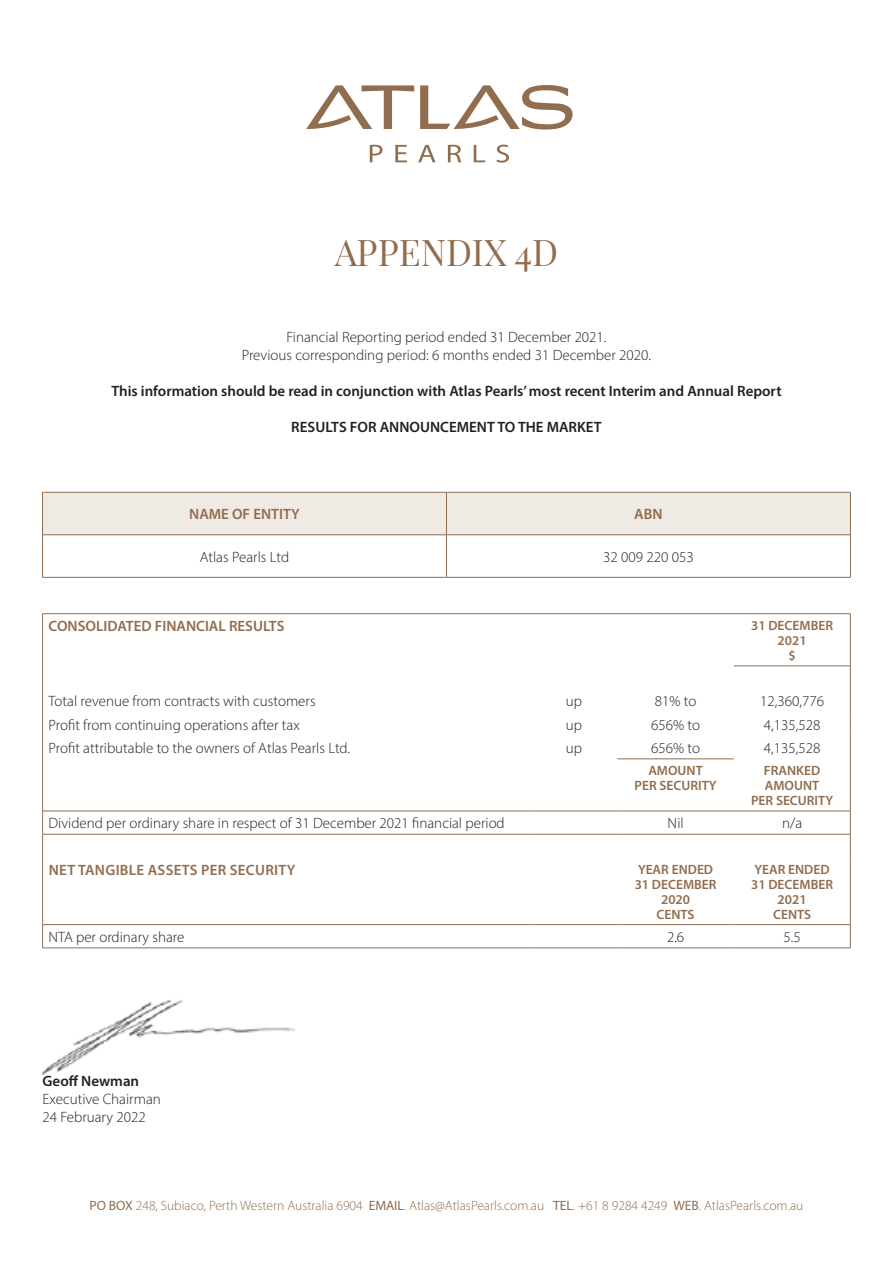
<style>
.page{position:relative;width:893px;height:1263px;background:#fff}
.page>*{position:absolute;margin:0;border:0;box-sizing:border-box;transform-origin:0 0}
.t1{font:36px "Playfair Display";color:#916d4f}
.t2{font:300 15px/18px "Myriad Pro";color:#231f20;text-align:center}
.t3{font:600 15px "Myriad Pro";color:#231f20}
.t4{font:600 15px "Myriad Pro";color:#916d4f}
.t5{font:600 15px "Myriad Pro";letter-spacing:.02em;color:#916d4f}
.t6{font:600 13.5px/15px "Myriad Pro";color:#916d4f;text-align:center}
.t7{font:300 13.5px "Myriad Pro";color:#906d4f}
.s1{font-weight:600}
.s2{font-weight:400}
</style>
<div class="page">
<svg style="left:306px;top:85px;width:108px;height:44px"></svg>
<svg style="left:420px;top:85px;width:153px;height:45px"></svg>
<svg style="left:370px;top:145px;width:13px;height:17px"></svg>
<svg style="left:395px;top:145px;width:12px;height:17px"></svg>
<svg style="left:418px;top:145px;width:18px;height:17px"></svg>
<svg style="left:448px;top:145px;width:13px;height:17px"></svg>
<svg style="left:474px;top:145px;width:11px;height:17px"></svg>
<svg style="left:496px;top:145px;width:13px;height:18px"></svg>
<div style="left:43px;top:493px;width:807px;height:41px;background:#f0eae5"></div>
<hr style="left:42px;top:492px;width:404px;height:1px;background:#916d4f">
<hr style="left:42px;top:492px;width:1px;height:43px;background:#916d4f">
<hr style="left:446px;top:492px;width:405px;height:1px;background:#916d4f">
<hr style="left:446px;top:492px;width:1px;height:43px;background:#916d4f">
<hr style="left:850px;top:492px;width:1px;height:43px;background:#916d4f">
<hr style="left:42px;top:534px;width:404px;height:1px;background:#916d4f">
<hr style="left:42px;top:535px;width:1px;height:42px;background:#916d4f">
<hr style="left:446px;top:534px;width:405px;height:1px;background:#916d4f">
<hr style="left:446px;top:535px;width:1px;height:42px;background:#916d4f">
<hr style="left:850px;top:535px;width:1px;height:42px;background:#916d4f">
<hr style="left:42px;top:577px;width:404px;height:1px;background:#916d4f">
<hr style="left:446px;top:577px;width:405px;height:1px;background:#916d4f">
<hr style="left:42px;top:613px;width:489px;height:1px;background:#916d4f">
<hr style="left:42px;top:614px;width:1px;height:52px;background:#916d4f">
<hr style="left:531px;top:613px;width:86px;height:1px;background:#916d4f">
<hr style="left:617px;top:613px;width:117px;height:1px;background:#916d4f">
<hr style="left:734px;top:613px;width:116px;height:1px;background:#916d4f">
<hr style="left:850px;top:614px;width:1px;height:52px;background:#916d4f">
<svg style="left:42px;top:666px;width:1px;height:93px"></svg>
<svg style="left:850px;top:666px;width:1px;height:93px"></svg>
<hr style="left:42px;top:759px;width:1px;height:52px;background:#916d4f">
<hr style="left:850px;top:759px;width:1px;height:52px;background:#916d4f">
<hr style="left:42px;top:857px;width:1px;height:67px;background:#916d4f">
<hr style="left:850px;top:857px;width:1px;height:67px;background:#916d4f">
<hr style="left:42px;top:811px;width:489px;height:1px;background:#916d4f">
<svg style="left:42px;top:811px;width:1px;height:46px"></svg>
<hr style="left:531px;top:811px;width:86px;height:1px;background:#916d4f">
<hr style="left:617px;top:811px;width:117px;height:1px;background:#916d4f">
<hr style="left:734px;top:811px;width:116px;height:1px;background:#916d4f">
<svg style="left:850px;top:811px;width:1px;height:46px"></svg>
<hr style="left:42px;top:834px;width:489px;height:1px;background:#916d4f">
<hr style="left:531px;top:834px;width:86px;height:1px;background:#916d4f">
<hr style="left:617px;top:834px;width:117px;height:1px;background:#916d4f">
<hr style="left:734px;top:834px;width:116px;height:1px;background:#916d4f">
<svg style="left:42px;top:925px;width:1px;height:23px"></svg>
<svg style="left:850px;top:925px;width:1px;height:23px"></svg>
<hr style="left:42px;top:948px;width:489px;height:1px;background:#916d4f">
<hr style="left:531px;top:948px;width:86px;height:1px;background:#916d4f">
<hr style="left:617px;top:948px;width:117px;height:1px;background:#916d4f">
<hr style="left:734px;top:948px;width:116px;height:1px;background:#916d4f">
<hr style="left:734px;top:666px;width:116px;height:1px;background:#916d4f">
<hr style="left:617px;top:759px;width:117px;height:1px;background:#916d4f">
<hr style="left:42px;top:924px;width:489px;height:1px;background:#916d4f">
<hr style="left:531px;top:924px;width:86px;height:1px;background:#916d4f">
<hr style="left:617px;top:924px;width:117px;height:1px;background:#916d4f">
<hr style="left:734px;top:924px;width:116px;height:1px;background:#916d4f">
<img style="left:43px;top:1000px;width:252px;height:74px">
<p class="t1" style="left:335px;top:225px;width:225px">APPENDIX 4D</p>
<p class="t2" style="left:242px;top:328px;width:411px">Financial Reporting period ended 31 December 2021.<br>Previous corresponding period: 6 months ended 31 December 2020.</p>
<p class="t3" style="left:111px;top:381px;width:672px">This information should be read in conjunction with Atlas Pearls’ most recent Interim and Annual Report</p>
<p class="t3" style="left:291px;top:417px;width:312px">RESULTS FOR ANNOUNCEMENT TO THE MARKET</p>
<p class="t4" style="left:189px;top:505px;width:112px">NAME OF ENTITY</p>
<p class="t4" style="left:634px;top:505px;width:30px">ABN</p>
<p class="t2" style="left:200px;top:547px;width:91px">Atlas Pearls Ltd</p>
<p class="t2" style="left:603px;top:547px;width:92px">32 009 220 053</p>
<p class="t4" style="left:49px;top:616px;width:237px">CONSOLIDATED FINANCIAL RESULTS</p>
<p class="t6" style="left:751px;top:617px;width:83px">31 DECEMBER<br>2021</p>
<p class="t6" style="left:788px;top:647px;width:9px">$</p>
<p class="t2" style="left:49px;top:692px;width:268px">Total revenue from contracts with customers</p>
<p class="t2" style="left:566px;top:692px;width:18px">up</p>
<p class="t2" style="left:655px;top:692px;width:43px">81% to</p>
<p class="t2" style="left:760px;top:692px;width:65px">12,360,776</p>
<p class="t2" style="left:49px;top:715px;width:253px">Profit from continuing operations after tax</p>
<p class="t2" style="left:566px;top:715px;width:18px">up</p>
<p class="t2" style="left:651px;top:715px;width:50px">656% to</p>
<p class="t2" style="left:764px;top:715px;width:58px">4,135,528</p>
<p class="t2" style="left:49px;top:739px;width:303px">Profit attributable to the owners of Atlas Pearls Ltd.</p>
<p class="t2" style="left:566px;top:739px;width:18px">up</p>
<p class="t2" style="left:651px;top:739px;width:50px">656% to</p>
<p class="t2" style="left:764px;top:739px;width:58px">4,135,528</p>
<p class="t6" style="left:634px;top:763px;width:84px">AMOUNT<br>PER SECURITY</p>
<p class="t6" style="left:751px;top:763px;width:84px">FRANKED<br>AMOUNT<br>PER SECURITY</p>
<p class="t2" style="left:49px;top:814px;width:458px">Dividend per ordinary share in respect of 31 December 2021 financial period</p>
<p class="t2" style="left:668px;top:814px;width:18px">Nil</p>
<p class="t2" style="left:782px;top:814px;width:22px">n/a</p>
<p class="t5" style="left:49px;top:860px;width:248px">NET TANGIBLE ASSETS PER SECURITY</p>
<p class="t6" style="left:635px;top:861px;width:83px;text-align:left">YEAR ENDED<br>31 DECEMBER</p>
<p class="t6" style="left:661px;top:891px;width:30px">2020</p>
<p class="t6" style="left:657px;top:906px;width:40px">CENTS</p>
<p class="t6" style="left:751px;top:861px;width:83px;text-align:left">YEAR ENDED<br>31 DECEMBER</p>
<p class="t6" style="left:773px;top:891px;width:40px">2021<br>CENTS</p>
<p class="t2" style="left:49px;top:928px;width:137px">NTA per ordinary share</p>
<p class="t2" style="left:667px;top:928px;width:19px">2.6</p>
<p class="t2" style="left:783px;top:928px;width:19px">5.5</p>
<p class="t2" style="left:43px;top:1072px;width:120px;text-align:left"><span class="s1">Geoff Newman<br></span>Executive Chairman<br>24 February 2022</p>
<p class="t7" style="left:90px;top:1197px;width:715px"><span class="s2">PO BOX</span> 248, Subiaco, Perth Western Australia 6904 <span class="s2">EMAIL</span>. Atlas@AtlasPearls.com.au <span class="s2">TEL</span>. +61 8 9284 4249 <span class="s2">WEB</span>. AtlasPearls.com.au</p>
</div>
